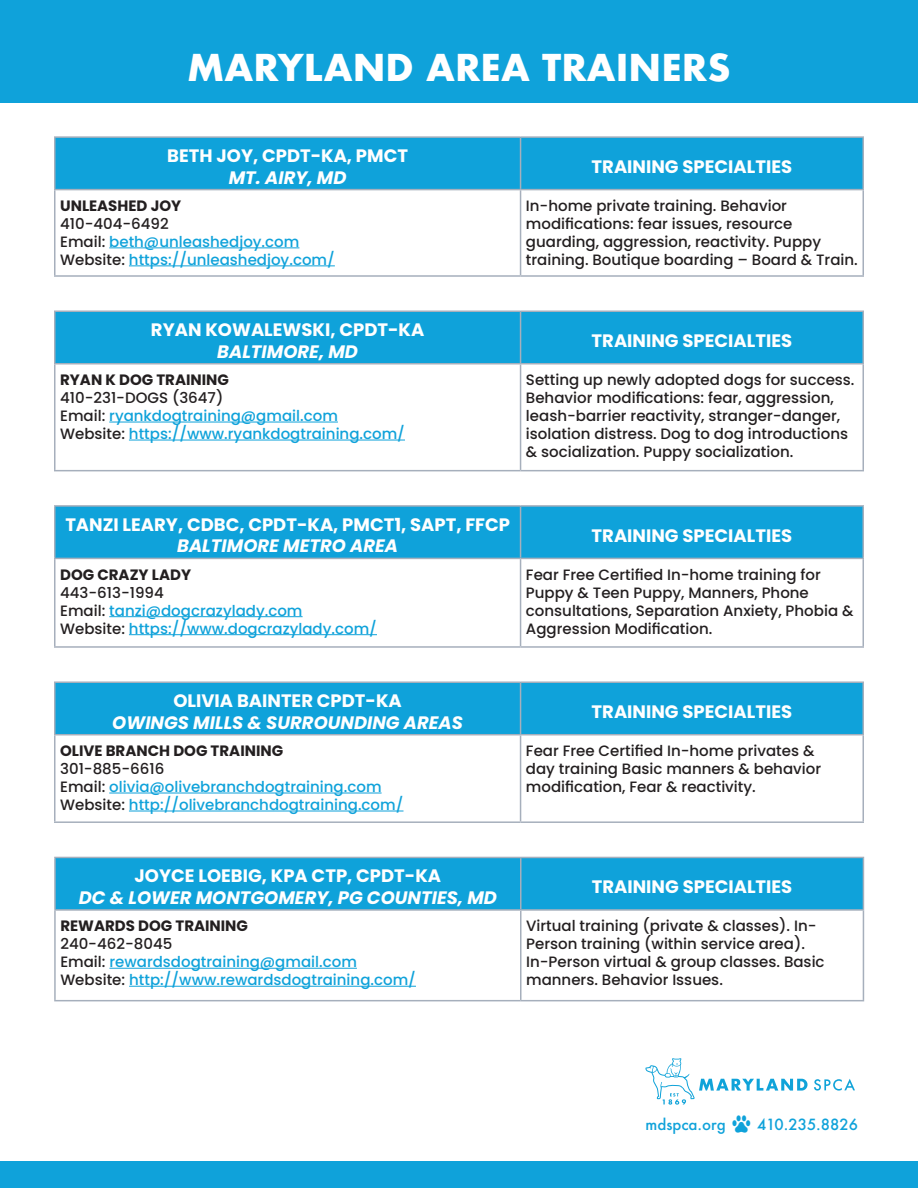
<style>
.page{position:relative;width:918px;height:1188px;background:#fff}
.page>*{position:absolute;margin:0;border:0;box-sizing:border-box;transform-origin:0 0}
.t1{font:700 36px "Futura";color:#fff}
.t2{font:700 18px/21.6px "Poppins";color:#fff;text-align:center}
.t3{font:italic 700 18px "Poppins";color:#fff}
.t4{font:500 15px/18px "Poppins";color:#231f20}
.t5{font:500 15px "Poppins";color:#0fa2da}
.t6{font:700 15px "Poppins";color:#231f20}
.t7{font:500 15px "Futura";color:#0fa2da}
.s1{color:#231f20}
.s2{font-style:italic}
</style>
<div class="page">
<div style="left:0;top:0;width:918px;height:103px;background:#0fa2da"></div>
<div style="left:0;top:1161px;width:918px;height:27px;background:#0fa2da"></div>
<svg style="left:814px;top:1079px;width:41px;height:12px"></svg>
<svg style="left:645px;top:1058px;width:163px;height:47px"></svg>
<div style="left:56px;top:138px;width:806px;height:51px;background:#0fa2da"></div>
<svg style="left:56px;top:190px;width:806px;height:85px"></svg>
<hr style="left:54px;top:136px;width:467px;height:2px;background:#a6afbc">
<hr style="left:54px;top:138px;width:2px;height:51px;background:#a6afbc">
<hr style="left:521px;top:136px;width:343px;height:2px;background:#a6afbc">
<hr style="left:520px;top:138px;width:1px;height:51px;background:#a6afbc">
<hr style="left:862px;top:138px;width:2px;height:51px;background:#a6afbc">
<hr style="left:54px;top:189px;width:467px;height:1px;background:#a6afbc">
<hr style="left:54px;top:190px;width:2px;height:85px;background:#a6afbc">
<hr style="left:521px;top:189px;width:343px;height:1px;background:#a6afbc">
<hr style="left:520px;top:190px;width:1px;height:85px;background:#a6afbc">
<hr style="left:862px;top:190px;width:2px;height:85px;background:#a6afbc">
<hr style="left:54px;top:275px;width:467px;height:2px;background:#a6afbc">
<hr style="left:521px;top:275px;width:343px;height:2px;background:#a6afbc">
<hr style="left:109px;top:247px;width:190px;height:1px;background:#0fa2da">
<hr style="left:129px;top:265px;width:206px;height:1px;background:#0fa2da">
<div style="left:56px;top:312px;width:806px;height:51px;background:#0fa2da"></div>
<svg style="left:56px;top:364px;width:806px;height:106px"></svg>
<hr style="left:54px;top:310px;width:467px;height:2px;background:#a6afbc">
<hr style="left:54px;top:312px;width:2px;height:51px;background:#a6afbc">
<hr style="left:521px;top:310px;width:343px;height:2px;background:#a6afbc">
<hr style="left:520px;top:312px;width:1px;height:51px;background:#a6afbc">
<hr style="left:862px;top:312px;width:2px;height:51px;background:#a6afbc">
<hr style="left:54px;top:363px;width:467px;height:1px;background:#a6afbc">
<hr style="left:54px;top:364px;width:2px;height:106px;background:#a6afbc">
<hr style="left:521px;top:363px;width:343px;height:1px;background:#a6afbc">
<hr style="left:520px;top:364px;width:1px;height:106px;background:#a6afbc">
<hr style="left:862px;top:364px;width:2px;height:106px;background:#a6afbc">
<hr style="left:54px;top:470px;width:467px;height:1px;background:#a6afbc">
<hr style="left:521px;top:470px;width:343px;height:1px;background:#a6afbc">
<hr style="left:109px;top:422px;width:229px;height:1px;background:#0fa2da">
<hr style="left:129px;top:440px;width:276px;height:1px;background:#0fa2da">
<div style="left:56px;top:507px;width:806px;height:51px;background:#0fa2da"></div>
<svg style="left:56px;top:559px;width:806px;height:87px"></svg>
<hr style="left:54px;top:505px;width:467px;height:2px;background:#a6afbc">
<hr style="left:54px;top:507px;width:2px;height:51px;background:#a6afbc">
<hr style="left:521px;top:505px;width:343px;height:2px;background:#a6afbc">
<hr style="left:520px;top:507px;width:1px;height:51px;background:#a6afbc">
<hr style="left:862px;top:507px;width:2px;height:51px;background:#a6afbc">
<hr style="left:54px;top:558px;width:467px;height:1px;background:#a6afbc">
<hr style="left:54px;top:559px;width:2px;height:87px;background:#a6afbc">
<hr style="left:521px;top:558px;width:343px;height:1px;background:#a6afbc">
<hr style="left:520px;top:559px;width:1px;height:87px;background:#a6afbc">
<hr style="left:862px;top:559px;width:2px;height:87px;background:#a6afbc">
<hr style="left:54px;top:646px;width:467px;height:2px;background:#a6afbc">
<hr style="left:521px;top:646px;width:343px;height:2px;background:#a6afbc">
<hr style="left:109px;top:616px;width:194px;height:1px;background:#0fa2da">
<hr style="left:129px;top:634px;width:248px;height:1px;background:#0fa2da">
<div style="left:56px;top:683px;width:806px;height:51px;background:#0fa2da"></div>
<svg style="left:56px;top:735px;width:806px;height:86px"></svg>
<hr style="left:54px;top:681px;width:467px;height:2px;background:#a6afbc">
<hr style="left:54px;top:683px;width:2px;height:51px;background:#a6afbc">
<hr style="left:521px;top:681px;width:343px;height:2px;background:#a6afbc">
<hr style="left:520px;top:683px;width:1px;height:51px;background:#a6afbc">
<hr style="left:862px;top:683px;width:2px;height:51px;background:#a6afbc">
<hr style="left:54px;top:734px;width:467px;height:1px;background:#a6afbc">
<hr style="left:54px;top:735px;width:2px;height:86px;background:#a6afbc">
<hr style="left:521px;top:734px;width:343px;height:1px;background:#a6afbc">
<hr style="left:520px;top:735px;width:1px;height:86px;background:#a6afbc">
<hr style="left:862px;top:735px;width:2px;height:86px;background:#a6afbc">
<hr style="left:54px;top:821px;width:467px;height:2px;background:#a6afbc">
<hr style="left:521px;top:821px;width:343px;height:2px;background:#a6afbc">
<hr style="left:109px;top:793px;width:273px;height:1px;background:#0fa2da">
<hr style="left:129px;top:811px;width:275px;height:1px;background:#0fa2da">
<div style="left:56px;top:858px;width:807px;height:51px;background:#0fa2da"></div>
<svg style="left:109px;top:911px;width:754px;height:89px"></svg>
<hr style="left:54px;top:857px;width:467px;height:1px;background:#a6afbc">
<hr style="left:54px;top:858px;width:2px;height:51px;background:#a6afbc">
<hr style="left:521px;top:857px;width:343px;height:1px;background:#a6afbc">
<hr style="left:520px;top:858px;width:2px;height:51px;background:#a6afbc">
<hr style="left:863px;top:858px;width:1px;height:51px;background:#a6afbc">
<hr style="left:54px;top:909px;width:467px;height:2px;background:#a6afbc">
<hr style="left:54px;top:911px;width:2px;height:89px;background:#a6afbc">
<hr style="left:521px;top:909px;width:343px;height:2px;background:#a6afbc">
<hr style="left:520px;top:911px;width:2px;height:89px;background:#a6afbc">
<hr style="left:863px;top:911px;width:1px;height:89px;background:#a6afbc">
<hr style="left:54px;top:1000px;width:467px;height:1px;background:#a6afbc">
<hr style="left:521px;top:1000px;width:343px;height:1px;background:#a6afbc">
<hr style="left:109px;top:968px;width:248px;height:1px;background:#0fa2da">
<hr style="left:129px;top:986px;width:287px;height:1px;background:#0fa2da">
<p class="t1" style="left:187px;top:41px;width:545px">MARYLAND AREA TRAINERS</p>
<p class="t2" style="left:167px;top:145px;width:242px">BETH JOY, CPDT-KA, PMCT</p>
<p class="t3" style="left:229px;top:167px;width:119px">MT. AIRY, MD</p>
<p class="t6" style="left:60px;top:197px;width:123px">UNLEASHED JOY</p>
<p class="t4" style="left:60px;top:215px;width:110px">410-404-6492</p>
<p class="t5" style="left:60px;top:233px;width:241px"><span class="s1">Email:</span> beth@unleashedjoy.com</p>
<p class="t5" style="left:60px;top:251px;width:276px"><span class="s1">Website:</span> https://unleashedjoy.com/</p>
<p class="t2" style="left:151px;top:319px;width:275px">RYAN KOWALEWSKI, CPDT-KA</p>
<p class="t3" style="left:217px;top:341px;width:142px">BALTIMORE, MD</p>
<p class="t6" style="left:60px;top:371px;width:170px">RYAN K DOG TRAINING</p>
<p class="t4" style="left:60px;top:389px;width:165px">410-231-DOGS (3647)</p>
<p class="t5" style="left:60px;top:407px;width:279px"><span class="s1">Email:</span> ryankdogtraining@gmail.com</p>
<p class="t5" style="left:60px;top:425px;width:346px"><span class="s1">Website:</span> https://www.ryankdogtraining.com/</p>
<p class="t2" style="left:592px;top:156px;width:202px">TRAINING SPECIALTIES</p>
<p class="t4" style="left:526px;top:197px;width:333px">In-home private training. Behavior modifications: fear issues, resource guarding, aggression, reactivity. Puppy training. Boutique boarding – Board &amp; Train.</p>
<p class="t2" style="left:592px;top:330px;width:202px">TRAINING SPECIALTIES</p>
<p class="t4" style="left:526px;top:371px;width:330px">Setting up newly adopted dogs for success.<br>Behavior modifications: fear, aggression, leash-barrier reactivity, stranger-danger, isolation distress. Dog to dog introductions &amp; socialization. Puppy socialization.</p>
<p class="t2" style="left:65px;top:514px;width:446px">TANZI LEARY, CDBC, CPDT-KA, PMCT1, SAPT, FFCP<br><span class="s2">BALTIMORE METRO AREA</span></p>
<p class="t2" style="left:592px;top:525px;width:202px">TRAINING SPECIALTIES</p>
<p class="t6" style="left:60px;top:566px;width:132px">DOG CRAZY LADY</p>
<p class="t4" style="left:60px;top:583px;width:105px">443-613-1994</p>
<p class="t5" style="left:60px;top:602px;width:244px"><span class="s1">Email:</span> tanzi@dogcrazylady.com</p>
<p class="t5" style="left:60px;top:620px;width:318px"><span class="s1">Website:</span> https://www.dogcrazylady.com/</p>
<p class="t4" style="left:526px;top:565px;width:329px">Fear Free Certified In-home training for Puppy &amp; Teen Puppy, Manners, Phone consultations, Separation Anxiety, Phobia &amp; Aggression Modification.</p>
<p class="t2" style="left:173px;top:690px;width:230px">OLIVIA BAINTER CPDT-KA</p>
<p class="t3" style="left:112px;top:712px;width:352px">OWINGS MILLS &amp; SURROUNDING AREAS</p>
<p class="t6" style="left:60px;top:742px;width:225px">OLIVE BRANCH DOG TRAINING</p>
<p class="t4" style="left:60px;top:760px;width:106px">301-885-6616</p>
<p class="t5" style="left:60px;top:778px;width:323px"><span class="s1">Email:</span> olivia@olivebranchdogtraining.com</p>
<p class="t5" style="left:60px;top:796px;width:345px"><span class="s1">Website:</span> http://olivebranchdogtraining.com/</p>
<p class="t2" style="left:135px;top:865px;width:308px">JOYCE LOEBIG, KPA CTP, CPDT-KA</p>
<p class="t3" style="left:79px;top:887px;width:420px">DC &amp; LOWER MONTGOMERY, PG COUNTIES, MD</p>
<p class="t6" style="left:60px;top:917px;width:189px">REWARDS DOG TRAINING</p>
<p class="t4" style="left:60px;top:935px;width:113px">240-462-8045</p>
<p class="t5" style="left:60px;top:953px;width:298px"><span class="s1">Email:</span> rewardsdogtraining@gmail.com</p>
<p class="t5" style="left:60px;top:971px;width:357px"><span class="s1">Website:</span> http://www.rewardsdogtraining.com/</p>
<p class="t2" style="left:592px;top:701px;width:202px">TRAINING SPECIALTIES</p>
<p class="t4" style="left:526px;top:742px;width:297px">Fear Free Certified In-home privates &amp; day training Basic manners &amp; behavior modification, Fear &amp; reactivity.</p>
<p class="t2" style="left:592px;top:876px;width:202px">TRAINING SPECIALTIES</p>
<p class="t4" style="left:526px;top:917px;width:300px">Virtual training (private &amp; classes). In-Person training (within service area).<br>In-Person virtual &amp; group classes. Basic manners. Behavior Issues.</p>
<p class="t7" style="left:645px;top:1114px;width:82px">mdspca.org</p>
<p class="t7" style="left:757px;top:1114px;width:102px">410.235.8826</p>
</div>
